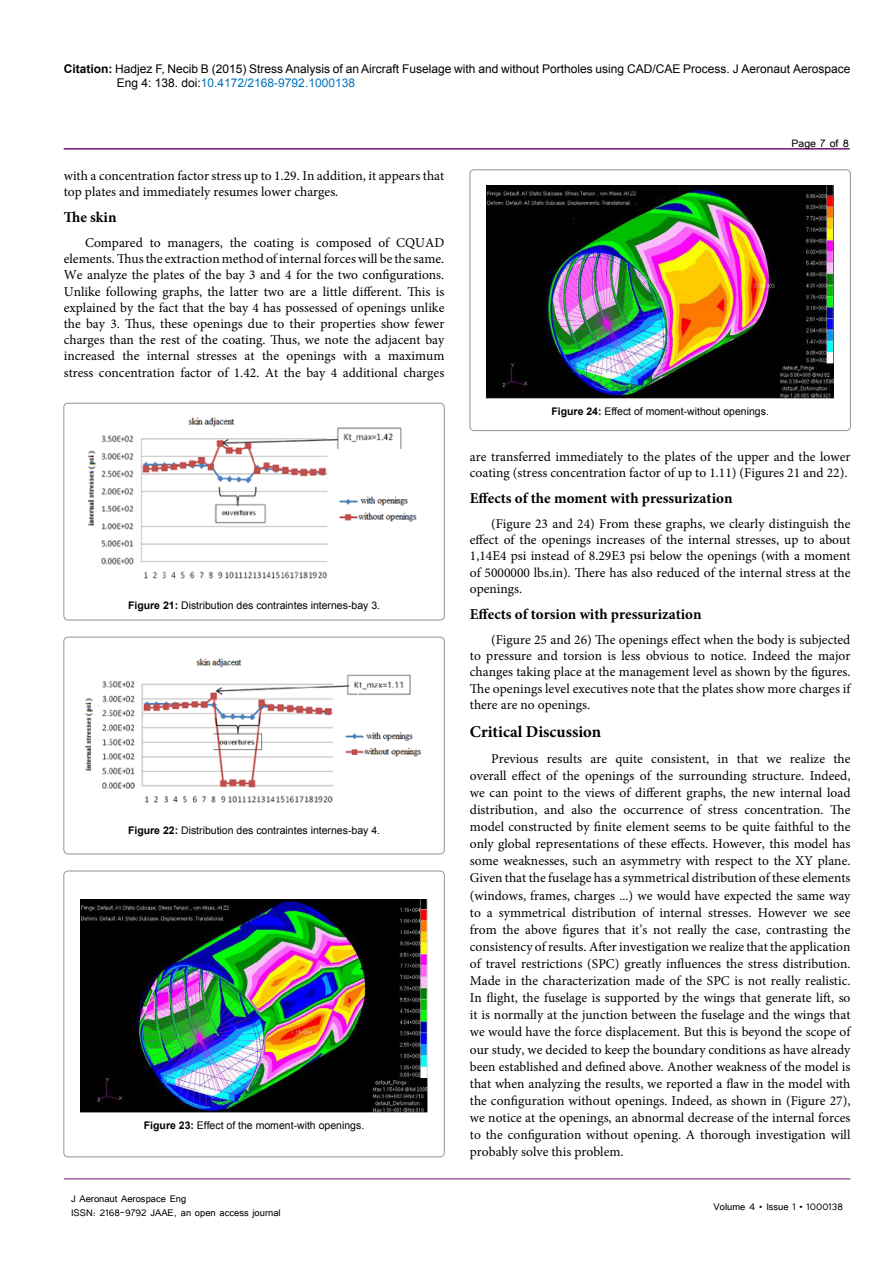
<style>
.page{position:relative;width:893px;height:1263px;background:#fff}
.page>*{position:absolute;margin:0;border:0;box-sizing:border-box;transform-origin:0 0}
.t1{font:700 16.5px "Minion Pro";color:#000}
.t2{font:700 15px "Minion Pro";color:#000}
.t3{font:13.5px/17.1px "Minion Pro";color:#000;text-align:justify}
.t4{font:13.5px "Tunga";color:#000}
.t5{font:12px/14.4px "Arial";color:#000}
.t6{font:12px/14.4px "Tunga";color:#000}
.t7{font:10.5px "Arial";color:#000}
.s1{font-weight:700}
.s2{color:#0072bc}
</style>
<div class="page">
<hr style="left:64px;top:148px;width:786px;height:2px;background:#741472">
<hr style="left:64px;top:1179px;width:786px;height:1px;background:#741472">
<div style="left:64px;top:403px;width:380px;height:217px;border:1px solid #939598;border-radius:4px"></div>
<img style="left:87px;top:417px;width:330px;height:162px">
<div style="left:64px;top:637px;width:380px;height:217px;border:1px solid #939598;border-radius:4px"></div>
<img style="left:85px;top:658px;width:337px;height:145px">
<div style="left:64px;top:871px;width:380px;height:286px;border:1px solid #939598;border-radius:4px"></div>
<img style="left:81px;top:899px;width:346px;height:213px">
<div style="left:470px;top:170px;width:380px;height:261px;border:1px solid #939598;border-radius:4px"></div>
<img style="left:487px;top:186px;width:346px;height:213px">
<p class="t5" style="left:117px;top:61px;width:735px;text-indent:-53px"><span class="s1">Citation:</span> Hadjez F, Necib B (2015) Stress Analysis of an Aircraft Fuselage with and without Portholes using CAD/CAE Process. J Aeronaut Aerospace<br>Eng 4: 138. doi:<span class="s2">10.4172/2168-9792.1000138</span></p>
<p class="t3" style="left:64px;top:167px;width:382px;line-height:16.2px">with a concentration factor stress up to 1.29. In addition, it appears that top plates and immediately resumes lower charges.</p>
<p class="t2" style="left:64px;top:207px;width:54px">The skin</p>
<p class="t3" style="left:64px;top:235px;width:382px;line-height:16.2px;text-indent:21px">Compared to managers, the coating is composed of CQUAD elements. Thus the extraction method of internal forces will be the same.<br>We analyze the plates of the bay 3 and 4 for the two configurations.<br>Unlike following graphs, the latter two are a little different. This is explained by the fact that the bay 4 has possessed of openings unlike the bay 3. Thus, these openings due to their properties show fewer charges than the rest of the coating. Thus, we note the adjacent bay increased the internal stresses at the openings with a maximum stress concentration factor of 1.42. At the bay 4 additional charges</p>
<p class="t7" style="left:128px;top:599px;width:254px"><span class="s1">Figure 21:</span> Distribution des contraintes internes-bay 3.</p>
<p class="t7" style="left:128px;top:823px;width:254px"><span class="s1">Figure 22:</span> Distribution des contraintes internes-bay 4.</p>
<p class="t7" style="left:144px;top:1118px;width:222px"><span class="s1">Figure 23:</span> Effect of the moment-with openings.</p>
<p class="t6" style="left:71px;top:1190px;width:211px">J Aeronaut Aerospace Eng<br>ISSN: 2168-9792 JAAE, an open access journal</p>
<p class="t4" style="left:791px;top:135px;width:59px">Page 7 of 8</p>
<p class="t7" style="left:551px;top:404px;width:219px"><span class="s1">Figure 24:</span> Effect of moment-without openings.</p>
<p class="t3" style="left:470px;top:448px;width:382px;line-height:16.2px">are transferred immediately to the plates of the upper and the lower coating (stress concentration factor of up to 1.11) (Figures 21 and 22).</p>
<p class="t2" style="left:470px;top:488px;width:264px">Effects of the moment with pressurization</p>
<p class="t3" style="left:470px;top:516px;width:382px;line-height:16.2px;text-indent:21px">(Figure 23 and 24) From these graphs, we clearly distinguish the effect of the openings increases of the internal stresses, up to about 1,14E4 psi instead of 8.29E3 psi below the openings (with a moment of 5000000 lbs.in). There has also reduced of the internal stress at the openings.</p>
<p class="t2" style="left:470px;top:604px;width:233px">Effects of torsion with pressurization</p>
<p class="t3" style="left:470px;top:632px;width:382px;line-height:16.2px;text-indent:21px">(Figure 25 and 26) The openings effect when the body is subjected to pressure and torsion is less obvious to notice. Indeed the major changes taking place at the management level as shown by the figures.<br>The openings level executives note that the plates show more charges if there are no openings.</p>
<p class="t1" style="left:470px;top:720px;width:133px">Critical Discussion</p>
<p class="t3" style="left:470px;top:750px;width:382px;text-indent:21px">Previous results are quite consistent, in that we realize the overall effect of the openings of the surrounding structure. Indeed, we can point to the views of different graphs, the new internal load distribution, and also the occurrence of stress concentration. The model constructed by finite element seems to be quite faithful to the only global representations of these effects. However, this model has some weaknesses, such an asymmetry with respect to the XY plane.<br>Given that the fuselage has a symmetrical distribution of these elements (windows, frames, charges ...) we would have expected the same way to a symmetrical distribution of internal stresses. However we see from the above figures that it’s not really the case, contrasting the consistency of results. After investigation we realize that the application of travel restrictions (SPC) greatly influences the stress distribution.<br>Made in the characterization made of the SPC is not really realistic.<br>In flight, the fuselage is supported by the wings that generate lift, so it is normally at the junction between the fuselage and the wings that we would have the force displacement. But this is beyond the scope of our study, we decided to keep the boundary conditions as have already been established and defined above. Another weakness of the model is that when analyzing the results, we reported a flaw in the model with the configuration without openings. Indeed, as shown in (Figure 27), we notice at the openings, an abnormal decrease of the internal forces to the configuration without opening. A thorough investigation will probably solve this problem.</p>
<p class="t6" style="left:714px;top:1199px;width:131px">Volume 4 • Issue 1 • 1000138</p>
</div>
